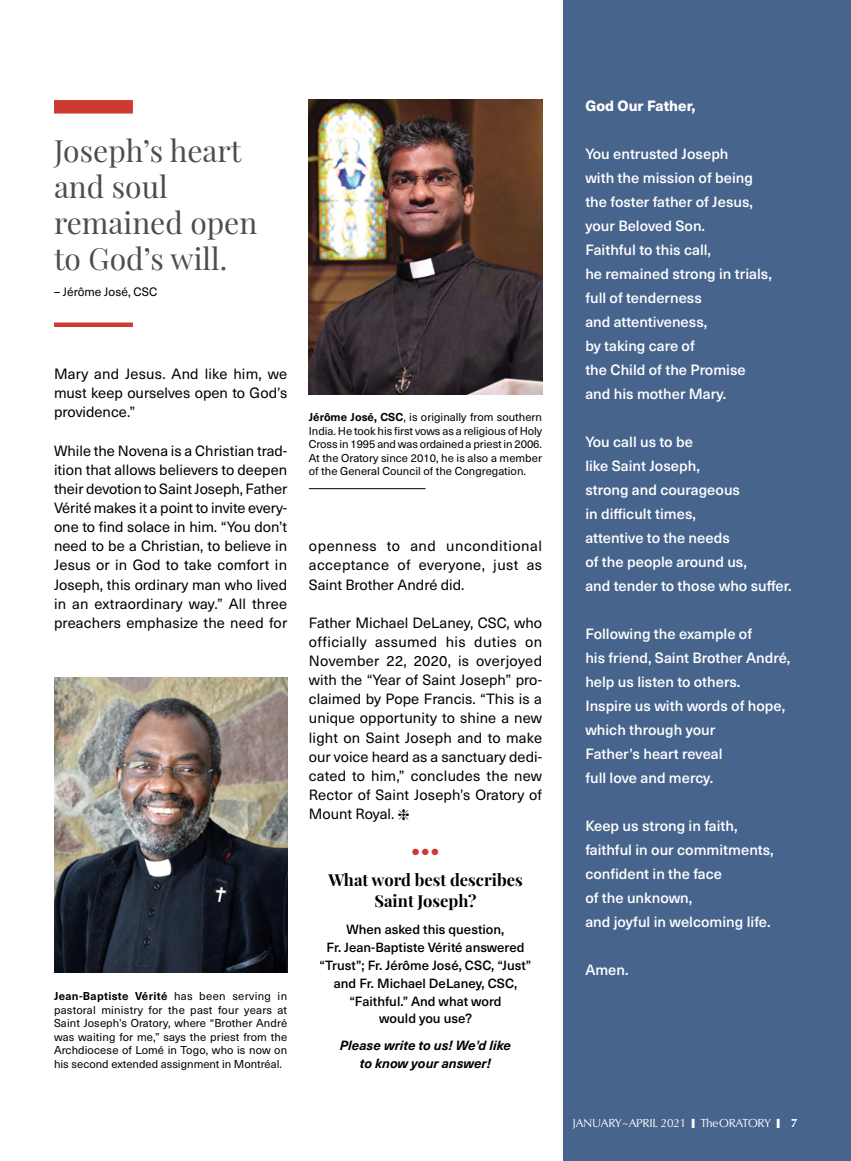
<style>
.page{position:relative;width:851px;height:1161px;background:#fff}
.page>*{position:absolute;margin:0;border:0;box-sizing:border-box;transform-origin:0 0}
.t1{font:30px/36px "Playfair Display";color:#4d4d4f}
.t2{font:700 16.5px/21.8px "Playfair Display";color:#000;text-align:center}
.t3{font:14.7px/19.2px "Neue Haas Unica W1 G";letter-spacing:.01em;color:#000;text-align:justify}
.t4{font:500 14.7px/24px "Neue Haas Unica W1 G";color:#fff}
.t5{font:800 14.7px "Neue Haas Unica W1 G";color:#fff}
.t6{font:500 13.2px/18px "Neue Haas Unica W1 G";color:#000;text-align:center}
.t7{font:italic 700 13.2px/18px "Neue Haas Unica W1 G";color:#000;text-align:center}
.t8{font:12px "Neue Haas Unica W1 G";color:#000}
.t9{font:11.7px "Optima";letter-spacing:-.025em;color:#fff}
.t10{font:11.25px/13.5px "Neue Haas Unica W1 G";color:#000;text-align:justify}
.t11{font:9px "Zapf Dingbats ITC";color:#cc3a31}
.s1{font-weight:700}
.s2{font-weight:900}
</style>
<div class="page">
<div style="left:563px;top:0;width:287px;height:1161px;background:#47648c"></div>
<div style="left:54px;top:100px;width:79px;height:14px;background:#cc3a31"></div>
<hr style="left:54px;top:323px;width:79px;height:4px;background:#cc3a31">
<hr style="left:309px;top:488px;width:116px;height:1px;background:#000">
<img style="left:309px;top:100px;width:233px;height:295px">
<img style="left:54px;top:677px;width:233px;height:295px">
<h1 class="t1" style="left:54px;top:130px;width:205px">Joseph’s heart and soul remained open to God’s will.</h1>
<p class="t8" style="left:54px;top:282px;width:105px">– Jérôme José, CSC</p>
<p class="t3" style="left:54px;top:364px;width:235px">Mary and Jesus. And like him, we must keep ourselves open to God’s providence.”</p>
<p class="t3" style="left:54px;top:440px;width:235px">While the Novena is a Christian trad&shy;ition that allows believers to deepen their devotion to Saint Joseph, Father Vérité makes it a point to invite every&shy;one to find solace in him. “You don’t need to be a Christian, to believe in Jesus or in God to take comfort in Joseph, this ordinary man who lived in an extraordinary way.” All three preachers emphasize the need for</p>
<p class="t10" style="left:54px;top:989px;width:235px"><span class="s1">Jean-Baptiste Vérité</span> has been serving in pastoral ministry for the past four years at Saint Joseph’s Oratory, where “Brother André was waiting for me,” says the priest from the Archdiocese of Lomé in Togo, who is now on his second extended assignment in Montréal.</p>
<p class="t10" style="left:309px;top:410px;width:235px"><span class="s1">Jérôme José, CSC</span>, is originally from southern India. He took his first vows as a religious of Holy Cross in 1995 and was ordained a priest in 2006.<br>At the Oratory since 2010, he is also a member of the General Council of the Congregation.</p>
<p class="t3" style="left:309px;top:536px;width:235px">openness to and unconditional acceptance of everyone, just as Saint Brother André did.</p>
<p class="t3" style="left:309px;top:612px;width:235px">Father Michael DeLaney, CSC, who officially assumed his duties on November 22, 2020, is overjoyed with the “Year of Saint Joseph” pro&shy;claimed by Pope Francis. “This is a unique opportunity to shine a new light on Saint Joseph and to make our voice heard as a sanctuary dedi&shy;cated to him,” concludes the new Rector of Saint Joseph’s Oratory of Mount Royal. ❈</p>
<p class="t11" style="left:412px;top:848px;width:28px">● ● ●</p>
<p class="t2" style="left:328px;top:867px;width:196px">What word best describes<br>Saint Joseph?</p>
<p class="t6" style="left:319px;top:919px;width:213px">When asked this question,<br>Fr. Jean-Baptiste Vérité answered “Trust”; Fr. Jérôme José, CSC, “Just” and Fr. Michael DeLaney, CSC, “Faithful.” And what word<br>would you use?</p>
<p class="t7" style="left:340px;top:1035px;width:173px">Please write to us! We’d like to know your answer!</p>
<p class="t5" style="left:585px;top:94px;width:112px">God Our Father,</p>
<p class="t4" style="left:585px;top:141px;width:188px">You entrusted Joseph<br>with the mission of being the foster father of Jesus, your Beloved Son.<br>Faithful to this call,<br>he remained strong in trials, full of tenderness<br>and attentiveness,<br>by taking care of<br>the Child of the Promise and his mother Mary.</p>
<p class="t4" style="left:585px;top:429px;width:208px">You call us to be<br>like Saint Joseph,<br>strong and courageous<br>in difficult times,<br>attentive to the needs<br>of the people around us,<br>and tender to those who suffer.</p>
<p class="t4" style="left:585px;top:621px;width:206px">Following the example of<br>his friend, Saint Brother André, help us listen to others.<br>Inspire us with words of hope, which through your<br>Father’s heart reveal<br>full love and mercy.</p>
<p class="t4" style="left:585px;top:813px;width:190px">Keep us strong in faith, faithful in our commitments, confident in the face<br>of the unknown,<br>and joyful in welcoming life.</p>
<p class="t4" style="left:585px;top:957px;width:45px">Amen.</p>
<p class="t9" style="left:573px;top:1116px;width:225px">JANUARY~APRIL 2021 ❙ TheORATORY ❙ <span class="s2">7</span></p>
</div>
